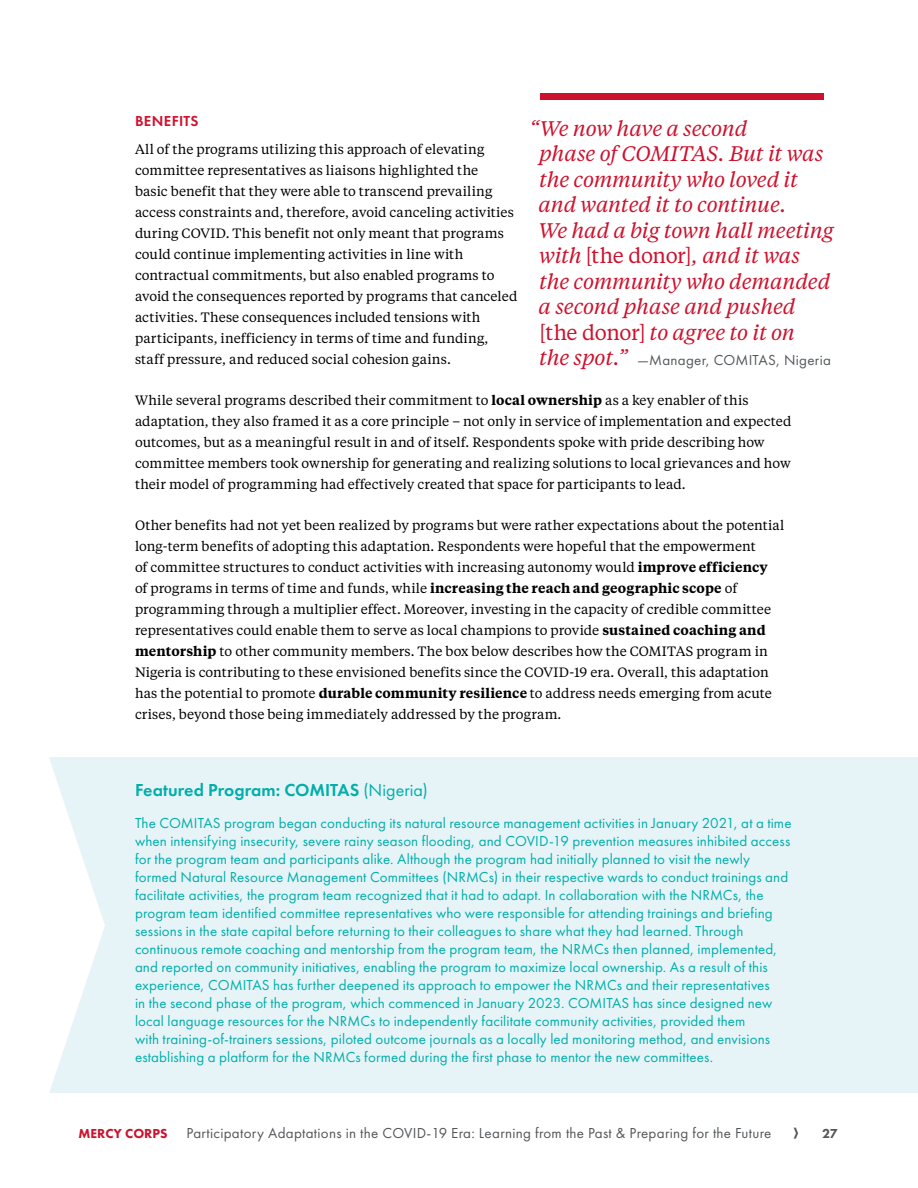
<style>
.page{position:relative;width:918px;height:1188px;background:#fff}
.page>*{position:absolute;margin:0;border:0;box-sizing:border-box;transform-origin:0 0}
.quote{font:italic 21px/25.5px "Tiempos Text";letter-spacing:-.01em;color:#cd122d}
.text_box_head{font:600 18px "Futura PT";color:#00aeaa}
.text_box{font:15px/18px "Futura PT";letter-spacing:.01em;color:#00aeaa}
.quote-2{font:15px "Futura PT";letter-spacing:.02em;color:#54575a}
.head_3{font:600 15px "Futura PT";letter-spacing:.02em;color:#cd122d}
.body{font:13.5px/21px "Tiempos Text";letter-spacing:.005em;color:#000}
.t1{font:800 13.5px "Futura PT";color:#cd122d}
.t2{font:800 13.5px "Futura PT";color:#54575a}
.s1{font-weight:600}
.s2{font-style:normal}
.s3{font-family:"Tiempos Text";font-style:italic;font-size:21px;color:#cd122d}
.s4{font-weight:400}
</style>
<div class="page">
<div style="left:0;top:758px;width:918px;height:336px;background:#e7f4f7"></div>
<div style="left:540px;top:93px;width:284px;height:7px;background:#cd122d"></div>
<svg style="left:0;top:757px;width:105px;height:337px"></svg>
<p class="head_3" style="left:135px;top:112px;width:65px">BENEFITS</p>
<p class="body" style="left:135px;top:138px;width:384px">All of the programs utilizing this approach of elevating committee representatives as liaisons highlighted the<br>basic benefit that they were able to transcend prevailing access constraints and, therefore, avoid canceling activities during COVID. This benefit not only meant that programs could continue implementing activities in line with contractual commitments, but also enabled programs to avoid the consequences reported by programs that canceled activities. These consequences included tensions with participants, inefficiency in terms of time and funding, staff pressure, and reduced social cohesion gains.</p>
<p class="body" style="left:135px;top:389px;width:658px">While several programs described their commitment to <span class="s1">local ownership</span> as a key enabler of this adaptation, they also framed it as a core principle – not only in service of implementation and expected outcomes, but as a meaningful result in and of itself. Respondents spoke with pride describing how committee members took ownership for generating and realizing solutions to local grievances and how their model of programming had effectively created that space for participants to lead.</p>
<p class="body" style="left:135px;top:514px;width:651px">Other benefits had not yet been realized by programs but were rather expectations about the potential long-term benefits of adopting this adaptation. Respondents were hopeful that the empowerment<br>of committee structures to conduct activities with increasing autonomy would <span class="s1">improve efficiency<br></span>of programs in terms of time and funds, while <span class="s1">increasing the reach and geographic scope</span> of programming through a multiplier effect. Moreover, investing in the capacity of credible committee representatives could enable them to serve as local champions to provide <span class="s1">sustained coaching and mentorship</span> to other community members. The box below describes how the COMITAS program in Nigeria is contributing to these envisioned benefits since the COVID-19 era. Overall, this adaptation has the potential to promote <span class="s1">durable community resilience</span> to address needs emerging from acute crises, beyond those being immediately addressed by the program.</p>
<p class="quote" style="left:538px;top:115px;width:297px;text-indent:-9px">“We now have a second<br>phase of COMITAS. But it was the community who loved it and wanted it to continue.<br>We had a big town hall meeting with <span class="s2">[the donor]</span>, and it was the community who demanded a second phase and pushed <span class="s2">[the donor]</span> to agree to it on</p>
<p class="quote-2" style="left:539px;top:352px;width:293px"><span class="s3">the spot.”</span> —Manager, COMITAS, Nigeria</p>
<p class="text_box_head" style="left:135px;top:779px;width:294px">Featured Program: COMITAS <span class="s4">(Nigeria)</span></p>
<p class="text_box" style="left:135px;top:814px;width:658px">The COMITAS program began conducting its natural resource management activities in January 2021, at a time when intensifying insecurity, severe rainy season flooding, and COVID-19 prevention measures inhibited access for the program team and participants alike. Although the program had initially planned to visit the newly formed Natural Resource Management Committees (NRMCs) in their respective wards to conduct trainings and facilitate activities, the program team recognized that it had to adapt. In collaboration with the NRMCs, the program team identified committee representatives who were responsible for attending trainings and briefing sessions in the state capital before returning to their colleagues to share what they had learned. Through continuous remote coaching and mentorship from the program team, the NRMCs then planned, implemented, and reported on community initiatives, enabling the program to maximize local ownership. As a result of this experience, COMITAS has further deepened its approach to empower the NRMCs and their representatives<br>in the second phase of the program, which commenced in January 2023. COMITAS has since designed new local language resources for the NRMCs to independently facilitate community activities, provided them<br>with training-of-trainers sessions, piloted outcome journals as a locally led monitoring method, and envisions establishing a platform for the NRMCs formed during the first phase to mentor the new committees.</p>
<p class="t1" style="left:78px;top:1125px;width:91px">MERCY CORPS</p>
<p class="quote-2" style="left:187px;top:1124px;width:586px">Participatory Adaptations in the COVID-19 Era: Learning from the Past &amp; Preparing for the Future</p>
<p class="t2" style="left:822px;top:1125px;width:17px">27</p>
</div>
